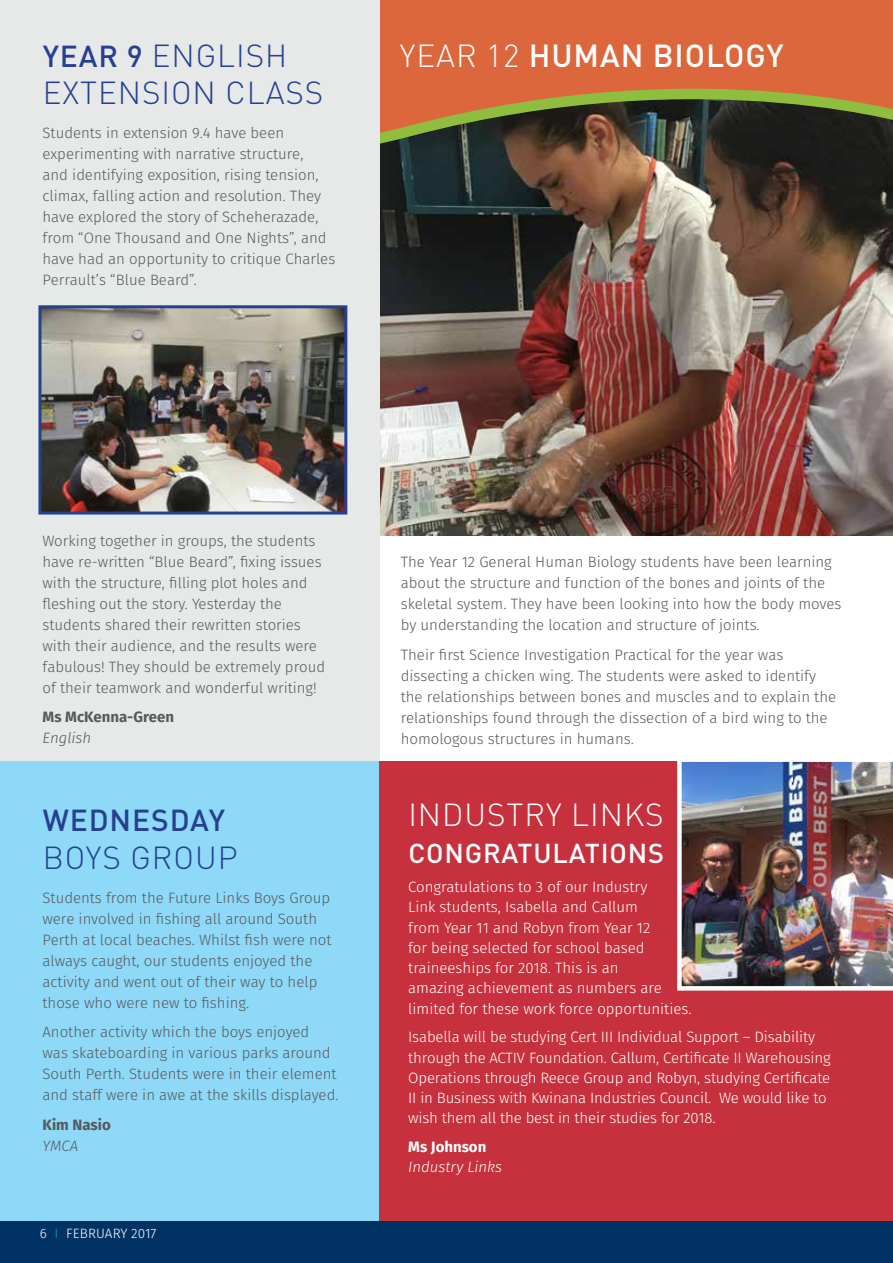
<style>
.page{position:relative;width:893px;height:1263px;background:#fff}
.page>*{position:absolute;margin:0;border:0;box-sizing:border-box;transform-origin:0 0}
.t1{font:300 31.5px/37.8px "DINOT";letter-spacing:.03em;color:#25408f}
.t2{font:500 31.5px "DINOT";letter-spacing:.03em;color:#fff}
.t3{font:300 31.5px "DINOT";letter-spacing:.03em;color:#fff}
.t4{font:500 30px "DINOT";color:#25408f}
.t5{font:500 27px "DINOT";letter-spacing:.03em;color:#fff}
.t6{font:300 15px/21px "Fira Sans";color:#58595b}
.t7{font:300 15px/20.2px "Fira Sans";letter-spacing:-.01em;color:#fff}
.t8{font:700 15px "Fira Sans";color:#58595b}
.t9{font:italic 300 15px "Fira Sans";color:#fff}
.t10{font:italic 300 15px "Fira Sans";color:#58595b}
.t11{font:700 15px "Fira Sans";color:#fff}
.t12{font:300 13.5px "Fira Sans";letter-spacing:.005em;color:#fff}
.s1{font-weight:500;font-size:30px}
.s2{font-weight:300}
.s3{color:#009fdb}
</style>
<div class="page">
<div style="left:0;top:1220px;width:893px;height:43px;background:#003264"></div>
<img style="left:380px;top:221px;width:513px;height:315px">
<div style="left:0;top:761px;width:380px;height:459px;background:#8ed8f8"></div>
<div style="left:380px;top:0;width:513px;height:53px;background:#dd673d"></div>
<svg style="left:380px;top:53px;width:513px;height:168px;background:#735036"></svg>
<div style="left:0;top:0;width:380px;height:761px;background:#e7e8e8"></div>
<img style="left:42px;top:309px;width:301px;height:201px">
<div style="left:38px;top:305px;width:309px;height:209px;border:3px solid #25408f"></div>
<div style="left:380px;top:761px;width:513px;height:459px;background:#c6313d"></div>
<img style="left:677px;top:761px;width:216px;height:229px">
<h1 class="t1" style="left:43px;top:35px;width:282px"><span class="s1">YEAR 9</span> ENGLISH<br>EXTENSION CLASS</h1>
<p class="t6" style="left:43px;top:124px;width:294px">Students in extension 9.4 have been experimenting with narrative structure,<br>and identifying exposition, rising tension, climax, falling action and resolution. They have explored the story of Scheherazade, from “One Thousand and One Nights”, and have had an opportunity to critique Charles Perrault’s “Blue Beard”.</p>
<h1 class="t2" style="left:400px;top:35px;width:385px"><span class="s2">YEAR 12</span> HUMAN BIOLOGY</h1>
<p class="t6" style="left:43px;top:531px;width:284px">Working together in groups, the students have re-written “Blue Beard”, fixing issues with the structure, filling plot holes and fleshing out the story. Yesterday the students shared their rewritten stories with their audience, and the results were fabulous! They should be extremely proud of their teamwork and wonderful writing!</p>
<p class="t8" style="left:43px;top:706px;width:133px">Ms McKenna-Green</p>
<p class="t10" style="left:43px;top:727px;width:50px">English</p>
<h2 class="t4" style="left:43px;top:800px;width:48px">WEDNE</h2>
<h2 class="t4" style="left:151px;top:800px;width:76px">SDAY</h2>
<h1 class="t1" style="left:43px;top:837px;width:196px">BOYS GROUP</h1>
<p class="t6" style="left:43px;top:888px;width:291px">Students from the Future Links Boys Group were involved in fishing all around South Perth at local beaches. Whilst fish were not always caught, our students enjoyed the activity and went out of their way to help those who were new to fishing.</p>
<p class="t6" style="left:43px;top:1022px;width:298px">Another activity which the boys enjoyed<br>was skateboarding in various parks around South Perth. Students were in their element and staff were in awe at the skills displayed.</p>
<p class="t8" style="left:43px;top:1114px;width:70px">Kim Nasio</p>
<p class="t10" style="left:43px;top:1135px;width:37px">YMCA</p>
<p class="t12" style="left:40px;top:1224px;width:118px">6 <span class="s3">I</span> FEBRUARY 2017</p>
<p class="t6" style="left:401px;top:553px;width:442px">The Year 12 General Human Biology students have been learning about the structure and function of the bones and joints of the skeletal system. They have been looking into how the body moves by understanding the location and structure of joints.</p>
<p class="t6" style="left:401px;top:645px;width:437px">Their first Science Investigation Practical for the year was dissecting a chicken wing. The students were asked to identify the relationships between bones and muscles and to explain the relationships found through the dissection of a bird wing to the homologous structures in humans.</p>
<h1 class="t3" style="left:408px;top:793px;width:257px">INDUSTRY LINKS</h1>
<h3 class="t5" style="left:408px;top:835px;width:257px">CON GRATULATI ONS</h3>
<p class="t7" style="left:408px;top:878px;width:285px">Congratulations to 3 of our Industry<br>Link students, Isabella and Callum<br>from Year 11 and Robyn from Year 12<br>for being selected for school based traineeships for 2018. This is an<br>amazing achievement as numbers are limited for these work force opportunities.</p>
<p class="t7" style="left:408px;top:1028px;width:424px">Isabella will be studying Cert III Individual Support – Disability through the ACTIV Foundation. Callum, Certificate II Warehousing Operations through Reece Group and Robyn, studying Certificate II in Business with Kwinana Industries Council. We would like to wish them all the best in their studies for 2018.</p>
<p class="t11" style="left:408px;top:1136px;width:80px">Ms Johnson</p>
<p class="t9" style="left:408px;top:1157px;width:95px">Industry Links</p>
</div>
